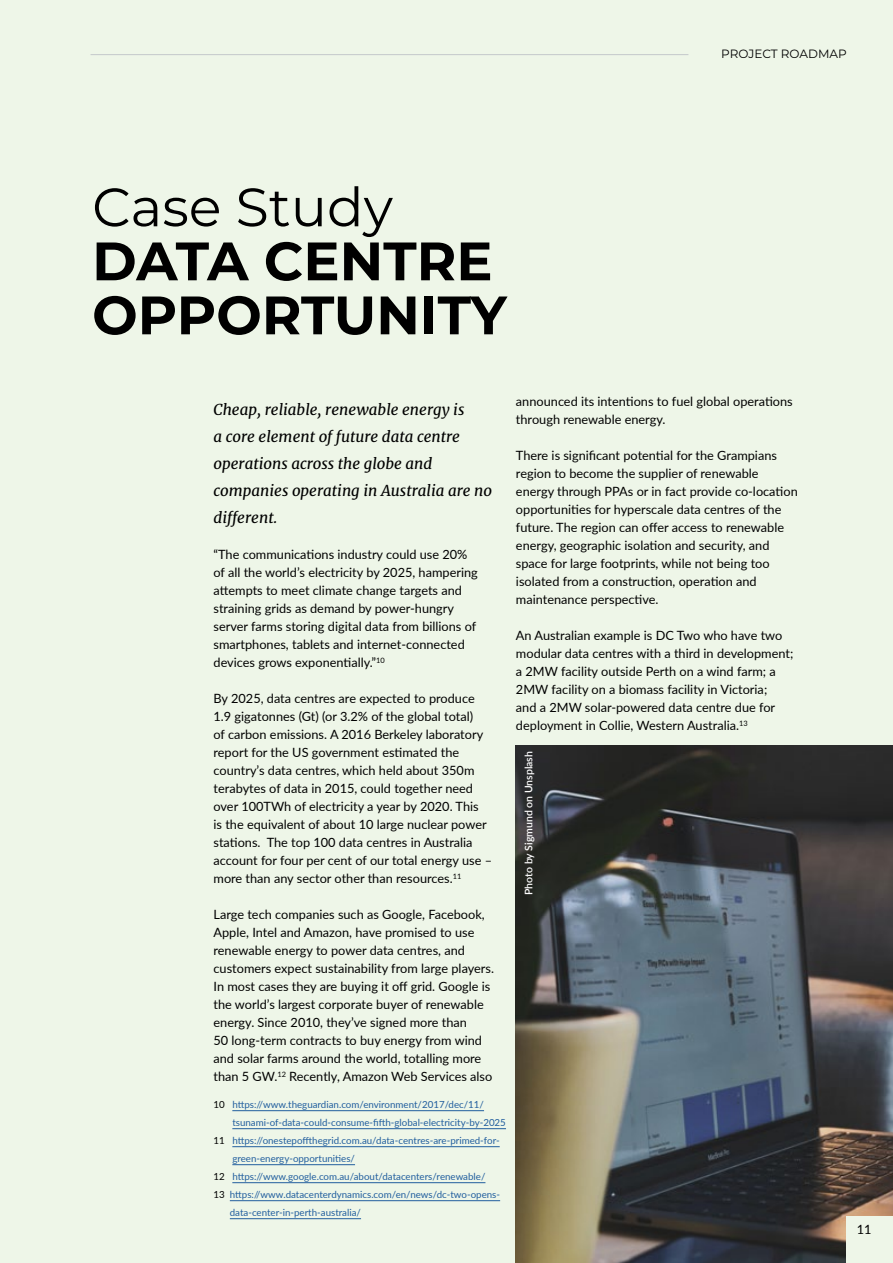
<style>
.page{position:relative;width:893px;height:1263px;background:#eef6e8}
.page>*{position:absolute;margin:0;border:0;box-sizing:border-box;transform-origin:0 0}
.t1{font:700 54px/54px "Montserrat";color:#000}
.t2{font:54px "Montserrat";color:#000}
.t3{font:italic 15px/27px "Merriweather";color:#000}
.t4{font:12.75px/18px "Lato";color:#000}
.t5{font:12px "Montserrat";color:#000}
.t6{font:600 10.5px "Lato";color:#fff}
.t7{font:9.75px "Lato";color:#215e9e}
.s1{color:#000}
</style>
<div class="page">
<img style="left:516px;top:745px;width:377px;height:518px">
<hr style="left:91px;top:54px;width:597px;height:1px;background:#c4c8cb">
<div style="left:846px;top:1216px;width:47px;height:47px;background:#eef6e8"></div>
<hr style="left:232px;top:1110px;width:252px;height:1px;background:#215e9e">
<hr style="left:232px;top:1128px;width:274px;height:1px;background:#215e9e">
<hr style="left:232px;top:1146px;width:268px;height:1px;background:#215e9e">
<hr style="left:232px;top:1164px;width:123px;height:1px;background:#215e9e">
<hr style="left:232px;top:1182px;width:253px;height:1px;background:#215e9e">
<hr style="left:230px;top:1200px;width:270px;height:1px;background:#215e9e">
<hr style="left:230px;top:1218px;width:131px;height:1px;background:#215e9e">
<p class="t5" style="left:721px;top:45px;width:127px">PROJECT ROADMAP</p>
<h1 class="t2" style="left:92px;top:170px;width:302px">Case Study</h1>
<h1 class="t1" style="left:92px;top:231px;width:416px">DATA CENTRE<br>OPPORTUNITY</h1>
<p class="t3" style="left:214px;top:396px;width:280px">Cheap, reliable, renewable energy is<br>a core element of future data centre operations across the globe and companies operating in Australia are no different.</p>
<p class="t4" style="left:214px;top:545px;width:266px">“The communications industry could use 20% of all the world’s electricity by 2025, hampering attempts to meet climate change targets and straining grids as demand by power-hungry server farms storing digital data from billions of smartphones, tablets and internet-connected devices grows exponentially.”<sup>10</sup></p>
<p class="t4" style="left:214px;top:689px;width:280px">By 2025, data centres are expected to produce 1.9 gigatonnes (Gt) (or 3.2% of the global total)<br>of carbon emissions. A 2016 Berkeley laboratory report for the US government estimated the country’s data centres, which held about 350m terabytes of data in 2015, could together need over 100TWh of electricity a year by 2020. This<br>is the equivalent of about 10 large nuclear power stations. The top 100 data centres in Australia account for four per cent of our total energy use – more than any sector other than resources.<sup>11</sup></p>
<p class="t4" style="left:214px;top:905px;width:282px">Large tech companies such as Google, Facebook, Apple, Intel and Amazon, have promised to use renewable energy to power data centres, and customers expect sustainability from large players.<br>In most cases they are buying it off grid. Google is the world’s largest corporate buyer of renewable energy. Since 2010, they’ve signed more than<br>50 long-term contracts to buy energy from wind and solar farms around the world, totalling more than 5 GW.<sup>12</sup> Recently, Amazon Web Services also</p>
<p class="t7" style="left:214px;top:1098px;width:272px"><span class="s1">10</span> https://www.theguardian.com/environment/2017/dec/11/</p>
<p class="t7" style="left:232px;top:1116px;width:275px">tsunami-of-data-could-consume-fifth-global-electricity-by-2025</p>
<p class="t7" style="left:214px;top:1134px;width:288px"><span class="s1">11</span> https://onestepoffthegrid.com.au/data-centres-are-primed-for-</p>
<p class="t7" style="left:232px;top:1152px;width:124px">green-energy-opportunities/</p>
<p class="t7" style="left:214px;top:1170px;width:273px"><span class="s1">12</span> https://www.google.com.au/about/datacenters/renewable/</p>
<p class="t7" style="left:214px;top:1188px;width:288px"><span class="s1">13</span> https://www.datacenterdynamics.com/en/news/dc-two-opens-</p>
<p class="t7" style="left:230px;top:1206px;width:133px">data-center-in-perth-australia/</p>
<p class="t4" style="left:516px;top:392px;width:278px">announced its intentions to fuel global operations through renewable energy.</p>
<p class="t4" style="left:516px;top:446px;width:283px">There is significant potential for the Grampians region to become the supplier of renewable energy through PPAs or in fact provide co-location opportunities for hyperscale data centres of the future. The region can offer access to renewable energy, geographic isolation and security, and space for large footprints, while not being too isolated from a construction, operation and maintenance perspective.</p>
<p class="t4" style="left:516px;top:626px;width:279px">An Australian example is DC Two who have two modular data centres with a third in development; a 2MW facility outside Perth on a wind farm; a 2MW facility on a biomass facility in Victoria;<br>and a 2MW solar-powered data centre due for deployment in Collie, Western Australia.<sup>13</sup></p>
<p class="t6" style="left:521px;top:895px;width:145px;rotate:-90deg">Photo by Sigmund on Unsplash</p>
<p class="t4" style="left:857px;top:1220px;width:16px">11</p>
</div>
